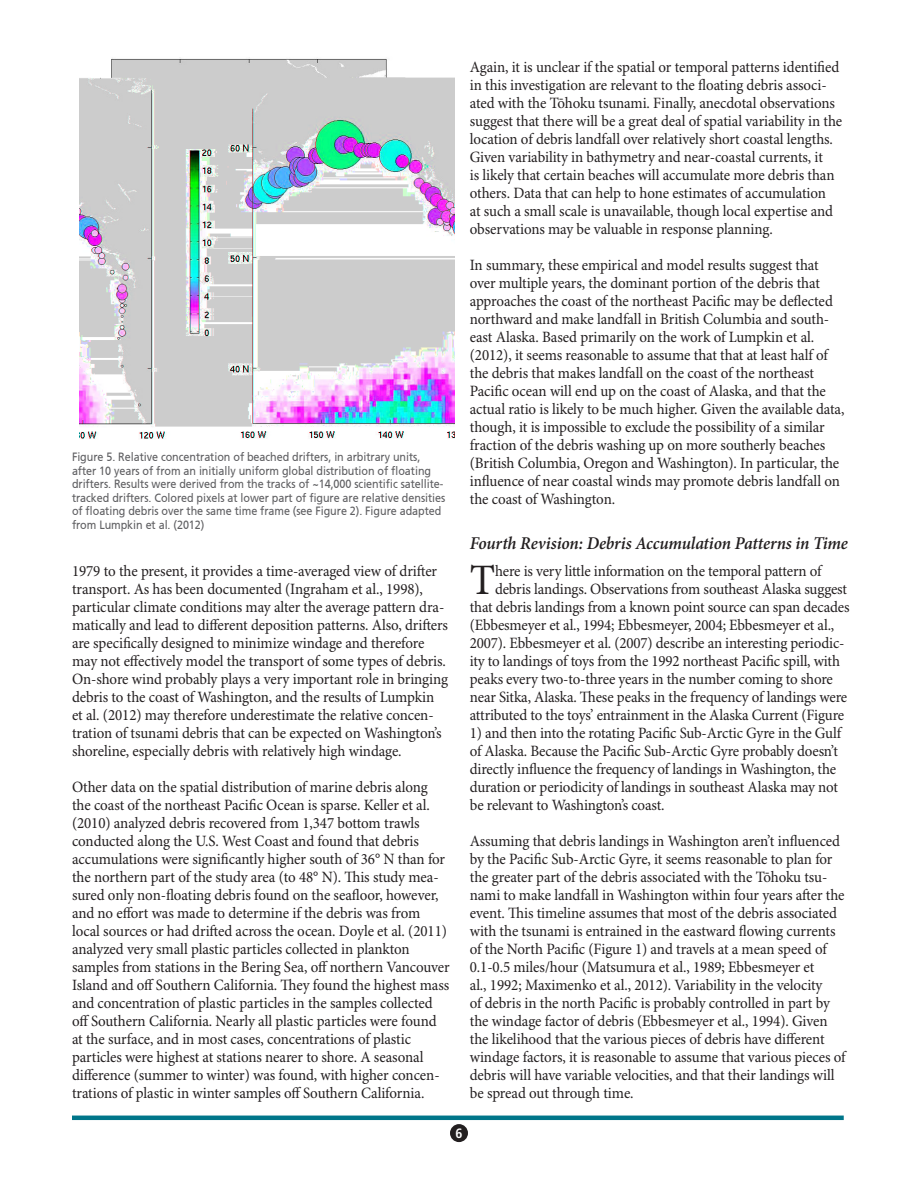
<style>
.page{position:relative;width:918px;height:1188px;background:#fff}
.page>*{position:absolute;margin:0;border:0;box-sizing:border-box;transform-origin:0 0}
.Body_Text{font:43.5px "Minion Pro";color:#231f20;scale:.95 1}
.sub_Minion{font:italic 600 18px "Minion Pro";letter-spacing:-.01em;color:#231f20;scale:.95 1}
.Body_Text-2{font:15.75px/18px "Minion Pro";letter-spacing:-.01em;color:#231f20;scale:.95 1}
.t1{font:700 condensed 13.5px "Frutiger";color:#fff}
.Capt2{font:12px/13.5px "Frutiger CE";letter-spacing:-.005em;color:#5f5f62;scale:.9 1}
</style>
<div class="page">
<hr style="left:72px;top:1116px;width:772px;height:4px;background:#00768a">
<div style="left:450px;top:1124px;width:18px;height:18px;background:#231f20;border-radius:50%"></div>
<img style="left:79px;top:58px;width:376px;height:381px">
<p class="Capt2" style="left:72px;top:450px;width:416px">Figure 5. Relative concentration of beached drifters, in arbitrary units, after 10 years of from an initially uniform global distribution of floating drifters. Results were derived from the tracks of ~14,000 scientific satellite&shy;tracked drifters. Colored pixels at lower part of figure are relative densities of floating debris over the same time frame (see Figure 2). Figure adapted from Lumpkin et al. (2012)</p>
<p class="Body_Text-2" style="left:72px;top:563px;width:398px">1979 to the present, it provides a time-averaged view of drifter transport. As has been documented (Ingraham et al., 1998), particular climate conditions may alter the average pattern dra&shy;matically and lead to different deposition patterns. Also, drifters are specifically designed to minimize windage and therefore may not effectively model the transport of some types of debris.<br>On-shore wind probably plays a very important role in bringing debris to the coast of Washington, and the results of Lumpkin et al. (2012) may therefore underestimate the relative concen&shy;tration of tsunami debris that can be expected on Washington’s shoreline, especially debris with relatively high windage.</p>
<p class="Body_Text-2" style="left:72px;top:779px;width:399px">Other data on the spatial distribution of marine debris along the coast of the northeast Pacific Ocean is sparse. Keller et al. (2010) analyzed debris recovered from 1,347 bottom trawls conducted along the U.S. West Coast and found that debris accumulations were significantly higher south of 36° N than for the northern part of the study area (to 48° N). This study mea&shy;sured only non-floating debris found on the seafloor, however, and no effort was made to determine if the debris was from local sources or had drifted across the ocean. Doyle et al. (2011) analyzed very small plastic particles collected in plankton samples from stations in the Bering Sea, off northern Vancouver Island and off Southern California. They found the highest mass and concentration of plastic particles in the samples collected off Southern California. Nearly all plastic particles were found at the surface, and in most cases, concentrations of plastic particles were highest at stations nearer to shore. A seasonal difference (summer to winter) was found, with higher concen&shy;trations of plastic in winter samples off Southern California.</p>
<p class="Body_Text-2" style="left:470px;top:59px;width:394px">Again, it is unclear if the spatial or temporal patterns identified in this investigation are relevant to the floating debris associ&shy;ated with the Tōhoku tsunami. Finally, anecdotal observations suggest that there will be a great deal of spatial variability in the location of debris landfall over relatively short coastal lengths.<br>Given variability in bathymetry and near-coastal currents, it<br>is likely that certain beaches will accumulate more debris than others. Data that can help to hone estimates of accumulation<br>at such a small scale is unavailable, though local expertise and observations may be valuable in response planning.</p>
<p class="Body_Text-2" style="left:470px;top:257px;width:396px">In summary, these empirical and model results suggest that over multiple years, the dominant portion of the debris that approaches the coast of the northeast Pacific may be deflected northward and make landfall in British Columbia and south&shy;east Alaska. Based primarily on the work of Lumpkin et al. (2012), it seems reasonable to assume that that at least half of the debris that makes landfall on the coast of the northeast Pacific ocean will end up on the coast of Alaska, and that the actual ratio is likely to be much higher. Given the available data, though, it is impossible to exclude the possibility of a similar fraction of the debris washing up on more southerly beaches (British Columbia, Oregon and Washington). In particular, the influence of near coastal winds may promote debris landfall on the coast of Washington.</p>
<p class="sub_Minion" style="left:470px;top:531px;width:400px">Fourth Revision: Debris Accumulation Patterns in Time</p>
<p class="Body_Text" style="left:470px;top:554px;width:28px">T</p>
<p class="Body_Text-2" style="left:495px;top:562px;width:345px">here is very little information on the temporal pattern of</p>
<p class="Body_Text-2" style="left:495px;top:580px;width:372px">debris landings. Observations from southeast Alaska suggest</p>
<p class="Body_Text-2" style="left:470px;top:598px;width:401px">that debris landings from a known point source can span decades</p>
<p class="Body_Text-2" style="left:470px;top:616px;width:385px">(Ebbesmeyer et al., 1994; Ebbesmeyer, 2004; Ebbesmeyer et al.,</p>
<p class="Body_Text-2" style="left:470px;top:634px;width:396px">2007). Ebbesmeyer et al. (2007) describe an interesting periodic-</p>
<p class="Body_Text-2" style="left:470px;top:652px;width:391px">ity to landings of toys from the 1992 northeast Pacific spill, with</p>
<p class="Body_Text-2" style="left:470px;top:670px;width:384px">peaks every two-to-three years in the number coming to shore</p>
<p class="Body_Text-2" style="left:470px;top:688px;width:399px">near Sitka, Alaska. These peaks in the frequency of landings were</p>
<p class="Body_Text-2" style="left:470px;top:706px;width:396px">attributed to the toys’ entrainment in the Alaska Current (Figure</p>
<p class="Body_Text-2" style="left:470px;top:724px;width:392px">1) and then into the rotating Pacific Sub-Arctic Gyre in the Gulf of Alaska. Because the Pacific Sub-Arctic Gyre probably doesn’t directly influence the frequency of landings in Washington, the duration or periodicity of landings in southeast Alaska may not be relevant to Washington’s coast.</p>
<p class="Body_Text-2" style="left:470px;top:832px;width:397px">Assuming that debris landings in Washington aren’t influenced by the Pacific Sub-Arctic Gyre, it seems reasonable to plan for the greater part of the debris associated with the Tōhoku tsu&shy;nami to make landfall in Washington within four years after the event. This timeline assumes that most of the debris associated with the tsunami is entrained in the eastward flowing currents of the North Pacific (Figure 1) and travels at a mean speed of 0.1-0.5 miles/hour (Matsumura et al., 1989; Ebbesmeyer et<br>al., 1992; Maximenko et al., 2012). Variability in the velocity<br>of debris in the north Pacific is probably controlled in part by the windage factor of debris (Ebbesmeyer et al., 1994). Given the likelihood that the various pieces of debris have different windage factors, it is reasonable to assume that various pieces of debris will have variable velocities, and that their landings will be spread out through time.</p>
<p class="t1" style="left:455px;top:1125px;width:9px">6</p>
</div>
